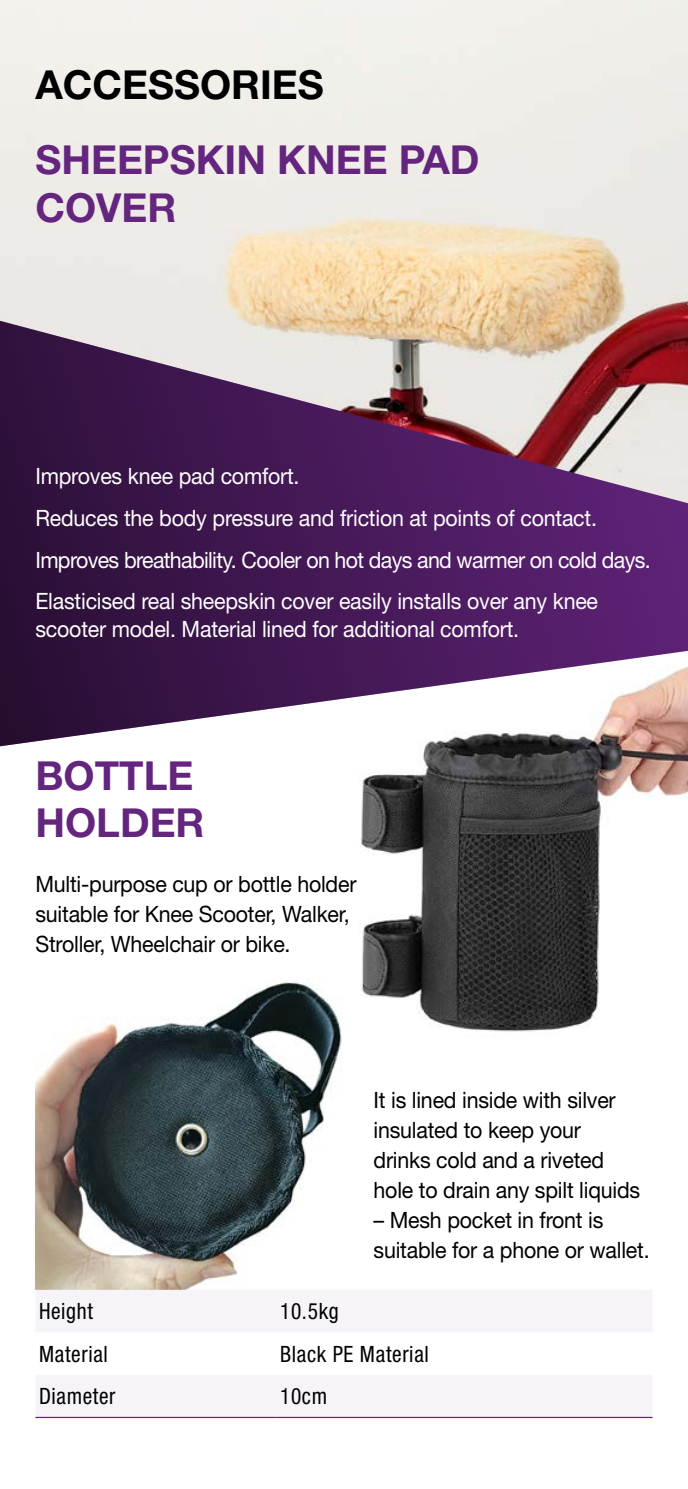
<style>
.page{position:relative;width:688px;height:1489px;background:#fff}
.page>*{position:absolute;margin:0;border:0;box-sizing:border-box;transform-origin:0 0}
.t1{font:700 40px/47.5px "Helvetica Neue LT Std";color:#64257e}
.t2{font:700 40px "Helvetica Neue LT Std";color:#000}
.t3{font:22.5px/41.8px "Helvetica Neue LT Std";letter-spacing:-.01em;color:#fff;scale:.95 1}
.t4{font:22.5px/30px "Helvetica Neue LT Std";letter-spacing:-.01em;color:#000;scale:.95 1}
.t5{font:condensed 22.5px "Helvetica Neue LT Std";letter-spacing:.03em;color:#000;scale:.95 1}
</style>
<div class="page">
<img style="left:361px;top:746px;width:326px;height:286px">
<img style="left:35px;top:981px;width:307px;height:308px">
<img style="left:0;top:0;width:687px;height:321px">
<svg style="left:0;top:321px;width:687px;height:425px;background:#724f75"></svg>
<div style="left:35px;top:1289px;width:617px;height:127px;background:#f7f4f9"></div>
<svg style="left:35px;top:1332px;width:617px;height:42px"></svg>
<hr style="left:35px;top:1416px;width:241px;height:1px;background:#64257e">
<hr style="left:276px;top:1416px;width:376px;height:1px;background:#64257e">
<h1 class="t2" style="left:35px;top:60px;width:290px">ACCESSORIES</h1>
<h1 class="t1" style="left:35px;top:135px;width:445px">SHEEPSKIN KNEE PAD<br>COVER</h1>
<p class="t3" style="left:35px;top:455px;width:649px">Improves knee pad comfort.<br>Reduces the body pressure and friction at points of contact.<br>Improves breathability. Cooler on hot days and warmer on cold days.<br>Elasticised real sheepskin cover easily installs over any knee</p>
<p class="t3" style="left:35px;top:607px;width:510px">scooter model. Material lined for additional comfort.</p>
<h1 class="t1" style="left:35px;top:750px;width:170px">BOTTLE<br>HOLDER</h1>
<p class="t4" style="left:35px;top:868px;width:339px">Multi-purpose cup or bottle holder suitable for Knee Scooter, Walker,<br>Stroller, Wheelchair or bike.</p>
<p class="t4" style="left:373px;top:1084px;width:282px">It is lined inside with silver insulated to keep your drinks cold and a riveted hole to drain any spilt liquids</p>
<p class="t4" style="left:373px;top:1204px;width:292px">– Mesh pocket in front is suitable for a phone or wallet.</p>
<p class="t5" style="left:39px;top:1297px;width:58px">Height</p>
<p class="t5" style="left:280px;top:1297px;width:63px">10.5kg</p>
<p class="t5" style="left:39px;top:1340px;width:74px">Material</p>
<p class="t5" style="left:280px;top:1340px;width:158px">Black PE Material</p>
<p class="t5" style="left:39px;top:1383px;width:82px">Diameter</p>
<p class="t5" style="left:280px;top:1383px;width:51px">10cm</p>
</div>
